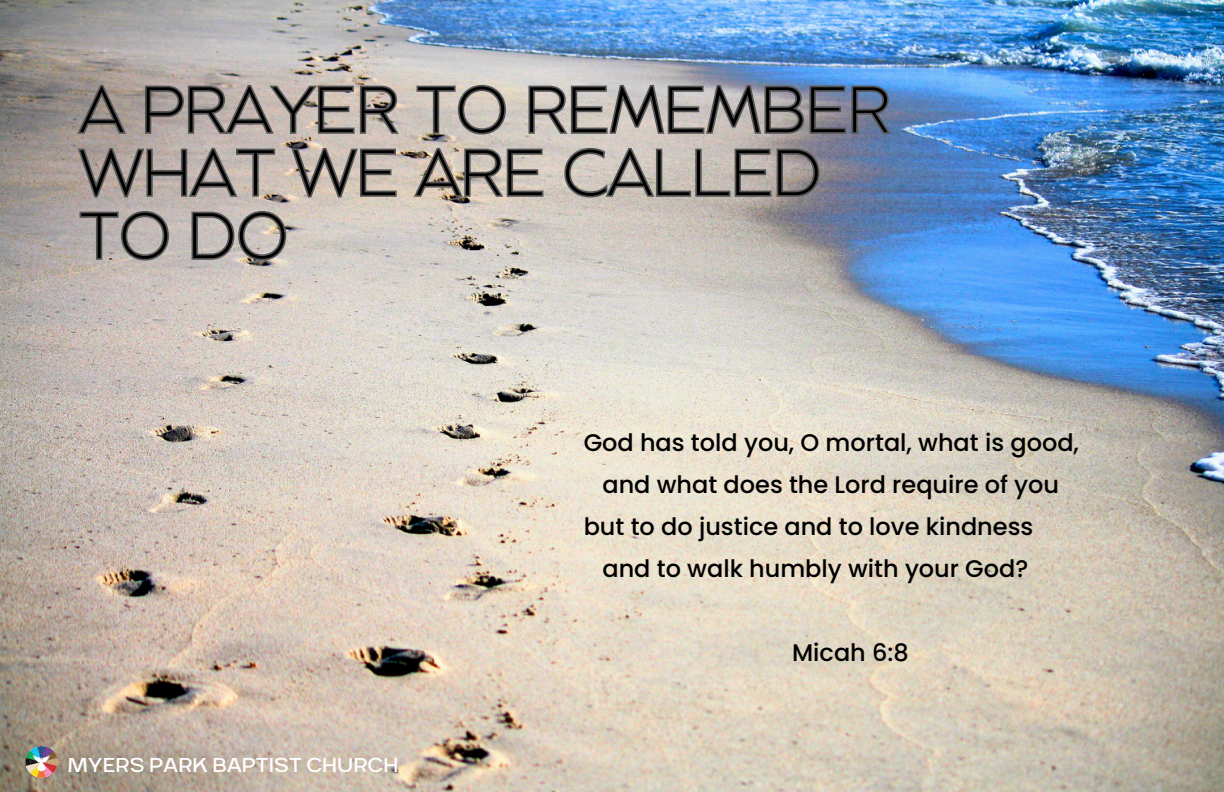
<style>
.page{position:relative;width:1224px;height:792px;background:#fff}
.page>*{position:absolute;margin:0;border:0;box-sizing:border-box;transform-origin:0 0}
.t1{font:200 64px/63px "Balgin";color:#000}
.t2{font:500 24px "Poppins";color:#000}
.t3{font:300 24px "Breul Grotesk A";color:#fff}
</style>
<div class="page">
<img style="left:0;top:0;width:1224px;height:792px">
<svg style="left:75px;top:83px;width:819px;height:54px;background:#9b9695"></svg>
<svg style="left:76px;top:146px;width:746px;height:54px;background:#a59d97"></svg>
<svg style="left:78px;top:209px;width:210px;height:54px;background:#a59f9c"></svg>
<img style="left:26px;top:746px;width:31px;height:32px">
<p class="t1" style="left:79px;top:85px;width:813px">A PRAYER TO REMEMBER<br>WHAT WE ARE CALLED<br>TO DO</p>
<h1 class="t2" style="left:584px;top:426px;width:497px">God has told you, O mortal, what is good,</h1>
<p class="t2" style="left:602px;top:468px;width:458px">and what does the Lord require of you</p>
<p class="t2" style="left:584px;top:510px;width:451px">but to do justice and to love kindness</p>
<p class="t2" style="left:602px;top:552px;width:427px">and to walk humbly with your God?</p>
<p class="t3" style="left:67px;top:747px;width:332px">MYERS PARK BAPTIST CHURCH</p>
<p class="t2" style="left:792px;top:636px;width:118px">Micah 6:8</p>
</div>
